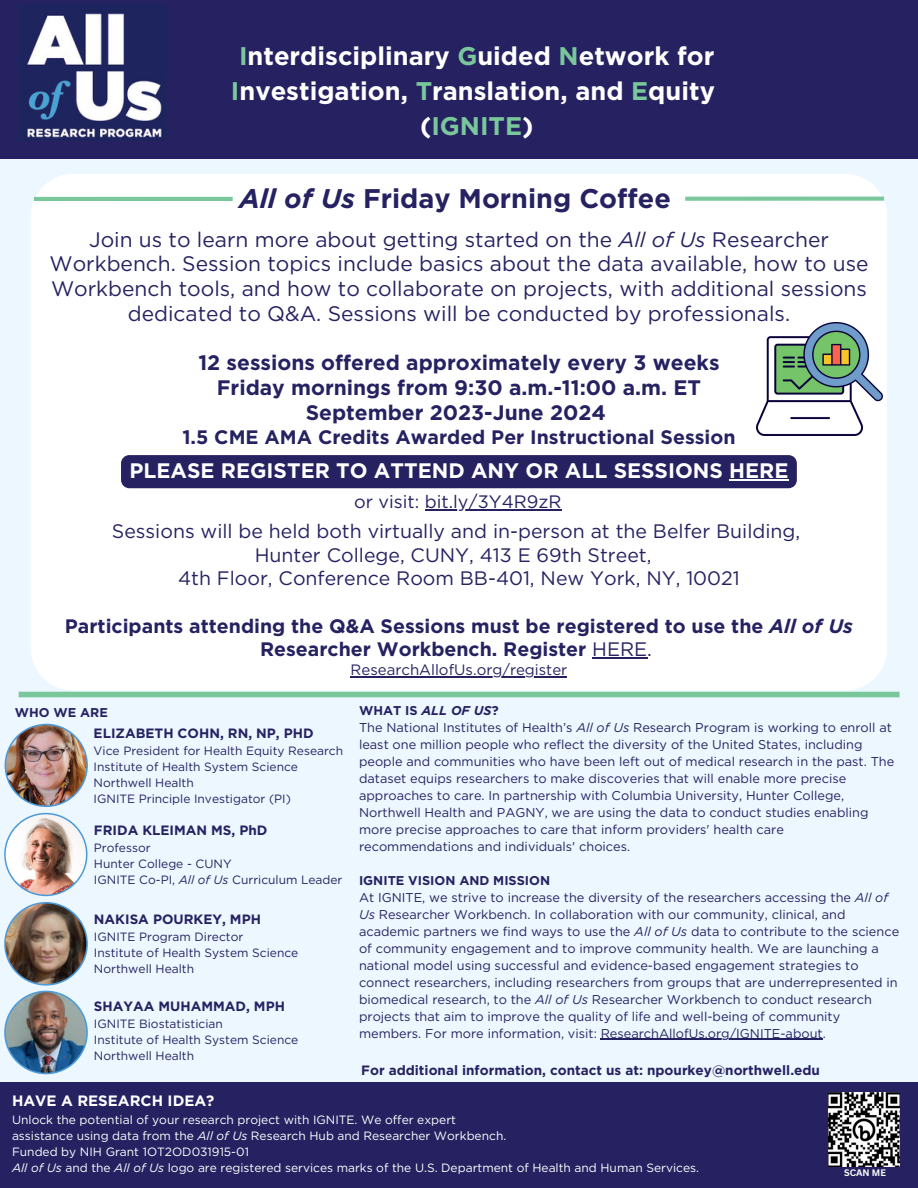
<style>
.page{position:relative;width:918px;height:1188px;background:#ecf7ff}
.page>*{position:absolute;margin:0;border:0;box-sizing:border-box;transform-origin:0 0}
.t1{font:700 27px "Gotham";color:#262262}
.t2{font:700 25.5px/34.8px "Gotham";color:#fff;text-align:center}
.t3{font:700 25.5px "Gotham";color:#7ac79b}
.t4{font:21px/24.8px "Gotham";color:#262262;text-align:center}
.t5{font:700 21px "Gotham";color:#262262}
.t6{font:700 21px "Gotham";color:#fff}
.t7{font:700 19.5px/23.7px "Gotham";color:#262262;text-align:center}
.t8{font:19.5px "Gotham";color:#262262}
.t9{font:18px "Gotham";color:#262262}
.t10{font:15px "Gotham";color:#262262}
.t11{font:700 15px "Gotham";color:#fff}
.t12{font:700 13.5px "Gotham";color:#262262}
.t13{font:12.75px/17px "Gotham";color:#262262}
.t14{font:700 12.75px "Gotham";color:#262262}
.t15{font:12px "Gotham";color:#262262}
.t16{font:12px "Gotham";color:#fff}
.t17{font:12px "Canva Sans";color:#fff}
.t18{font:700 9.15px "Canva Sans";color:#fff}
.s1{color:#7ac79b}
.s2{color:#fff}
.s3{font-style:italic}
.s4{font-weight:400}
</style>
<div class="page">
<div style="left:0;top:0;width:918px;height:159px;background:#262262"></div>
<div style="left:0;top:1083px;width:918px;height:105px;background:#262262"></div>
<div style="left:19px;top:692px;width:881px;height:5px;background:#7ac79b"></div>
<img style="left:5px;top:724px;width:83px;height:83px">
<img style="left:4px;top:813px;width:84px;height:83px">
<img style="left:4px;top:902px;width:84px;height:172px">
<div style="left:31px;top:174px;width:856px;height:517px;background:#fff"></div>
<hr style="left:592px;top:657px;width:55px;height:1px;background:#262262">
<hr style="left:351px;top:676px;width:216px;height:2px;background:#262262">
<svg style="left:34px;top:196px;width:850px;height:5px;background:#cbe9d8"></svg>
<img style="left:756px;top:322px;width:126px;height:114px">
<img style="left:828px;top:1093px;width:71px;height:74px">
<img style="left:26px;top:9px;width:137px;height:131px">
<hr style="left:601px;top:1039px;width:222px;height:1px;background:#262262">
<div style="left:121px;top:455px;width:676px;height:33px;background:#262262"></div>
<hr style="left:729px;top:480px;width:60px;height:1px;background:#fff">
<hr style="left:425px;top:509px;width:136px;height:2px;background:#262262">
<p class="t2" style="left:231px;top:38px;width:485px"><span class="s1">I</span>nterdisciplinary <span class="s1">G</span>uided <span class="s1">N</span>etwork for<br><span class="s1">I</span>nvestigation, <span class="s1">T</span>ranslation, and <span class="s1">E</span>quity</p>
<p class="t3" style="left:420px;top:110px;width:115px"><span class="s2">(</span>IGNITE<span class="s2">)</span></p>
<p class="t1" style="left:239px;top:182px;width:433px"><span class="s3">All of Us</span> Friday Morning Coffee</p>
<p class="t4" style="left:49px;top:227px;width:821px">Join us to learn more about getting started on the <span class="s3">All of Us</span> Researcher Workbench. Session topics include basics about the data available, how to use Workbench tools, and how to collaborate on projects, with additional sessions dedicated to Q&amp;A. Sessions will be conducted by professionals.</p>
<p class="t5" style="left:198px;top:350px;width:523px">12 sessions offered approximately every 3 weeks</p>
<p class="t5" style="left:217px;top:375px;width:486px">Friday mornings from 9:30 a.m.-11:00 a.m. ET</p>
<p class="t5" style="left:306px;top:400px;width:302px">September 2023-June 2024</p>
<p class="t7" style="left:182px;top:425px;width:555px">1.5 CME AMA Credits Awarded Per Instructional Session</p>
<p class="t6" style="left:129px;top:458px;width:661px">PLEASE REGISTER TO ATTEND ANY OR ALL SESSIONS HERE</p>
<p class="t9" style="left:354px;top:491px;width:209px">or visit: bit.ly/3Y4R9zR</p>
<p class="t8" style="left:112px;top:519px;width:690px">Sessions will be held both virtually and in-person at the Belfer Building,</p>
<p class="t8" style="left:255px;top:543px;width:398px">Hunter College, CUNY, 413 E 69th Street,</p>
<p class="t8" style="left:178px;top:567px;width:563px">4th Floor, Conference Room BB-401, New York, NY, 10021</p>
<p class="t7" style="left:65px;top:614px;width:790px">Participants attending the Q&amp;A Sessions must be registered to use the <span class="s3">All of Us<br></span>Researcher Workbench. Register <span class="s4">HERE.</span></p>
<p class="t10" style="left:351px;top:661px;width:218px">ResearchAllofUs.org/register</p>
<p class="t14" style="left:15px;top:705px;width:95px">WHO WE ARE</p>
<p class="t12" style="left:94px;top:725px;width:222px">ELIZABETH COHN, RN, NP, PHD</p>
<p class="t15" style="left:94px;top:743px;width:251px">Vice President for Health Equity Research</p>
<p class="t15" style="left:94px;top:759px;width:206px">Institute of Health System Science</p>
<p class="t15" style="left:94px;top:775px;width:102px">Northwell Health</p>
<p class="t15" style="left:94px;top:791px;width:199px">IGNITE Principle Investigator (PI)</p>
<p class="t12" style="left:94px;top:822px;width:175px">FRIDA KLEIMAN MS, PhD</p>
<p class="t15" style="left:94px;top:840px;width:58px">Professor</p>
<p class="t15" style="left:94px;top:856px;width:139px">Hunter College - CUNY</p>
<p class="t15" style="left:94px;top:872px;width:250px">IGNITE Co-PI, <span class="s3">All of Us</span> Curriculum Leader</p>
<p class="t12" style="left:94px;top:911px;width:169px">NAKISA POURKEY, MPH</p>
<p class="t15" style="left:94px;top:929px;width:151px">IGNITE Program Director</p>
<p class="t15" style="left:94px;top:945px;width:206px">Institute of Health System Science</p>
<p class="t15" style="left:94px;top:961px;width:102px">Northwell Health</p>
<p class="t12" style="left:94px;top:998px;width:193px">SHAYAA MUHAMMAD, MPH</p>
<p class="t15" style="left:94px;top:1016px;width:130px">IGNITE Biostatistician</p>
<p class="t15" style="left:94px;top:1032px;width:206px">Institute of Health System Science</p>
<p class="t15" style="left:94px;top:1048px;width:102px">Northwell Health</p>
<p class="t14" style="left:359px;top:703px;width:141px">WHAT IS <span class="s3">ALL OF US</span>?</p>
<p class="t13" style="left:359px;top:719px;width:537px">The National Institutes of Health’s <span class="s3">All of Us</span> Research Program is working to enroll at least one million people who reflect the diversity of the United States, including people and communities who have been left out of medical research in the past. The dataset equips researchers to make discoveries that will enable more precise approaches to care. In partnership with Columbia University, Hunter College, Northwell Health and PAGNY, we are using the data to conduct studies enabling more precise approaches to care that inform providers' health care recommendations and individuals' choices.</p>
<p class="t14" style="left:359px;top:873px;width:193px">IGNITE VISION AND MISSION</p>
<p class="t13" style="left:359px;top:889px;width:542px">At IGNITE, we strive to increase the diversity of the researchers accessing the <span class="s3">All of Us</span> Researcher Workbench. In collaboration with our community, clinical, and academic partners we find ways to use the <span class="s3">All of Us</span> data to contribute to the science of community engagement and to improve community health. We are launching a national model using successful and evidence-based engagement strategies to connect researchers, including researchers from groups that are underrepresented in biomedical research, to the <span class="s3">All of Us</span> Researcher Workbench to conduct research projects that aim to improve the quality of life and well-being of community members. For more information, visit: ResearchAllofUs.org/IGNITE-about.</p>
<p class="t12" style="left:361px;top:1062px;width:460px">For additional information, contact us at: npourkey@northwell.edu</p>
<p class="t11" style="left:12px;top:1092px;width:204px">HAVE A RESEARCH IDEA?</p>
<p class="t16" style="left:12px;top:1113px;width:446px">Unlock the potential of your research project with IGNITE. We offer expert</p>
<p class="t16" style="left:12px;top:1129px;width:496px">assistance using data from the <span class="s3">All of Us</span> Research Hub and Researcher Workbench.</p>
<p class="t16" style="left:12px;top:1145px;width:239px">Funded by NIH Grant 1OT2OD031915-01</p>
<p class="t16" style="left:12px;top:1161px;width:689px"><span class="s3">All of Us</span> and the <span class="s3">All of Us</span> logo are registered services marks of the U.S. Department of Health and Human Services.</p>
<p class="t17" style="left:19px;top:1165px;width:236px">Funded by NIH Grant 1OT2OD031915-01</p>
<p class="t18" style="left:844px;top:1166px;width:43px">SCAN ME</p>
</div>
